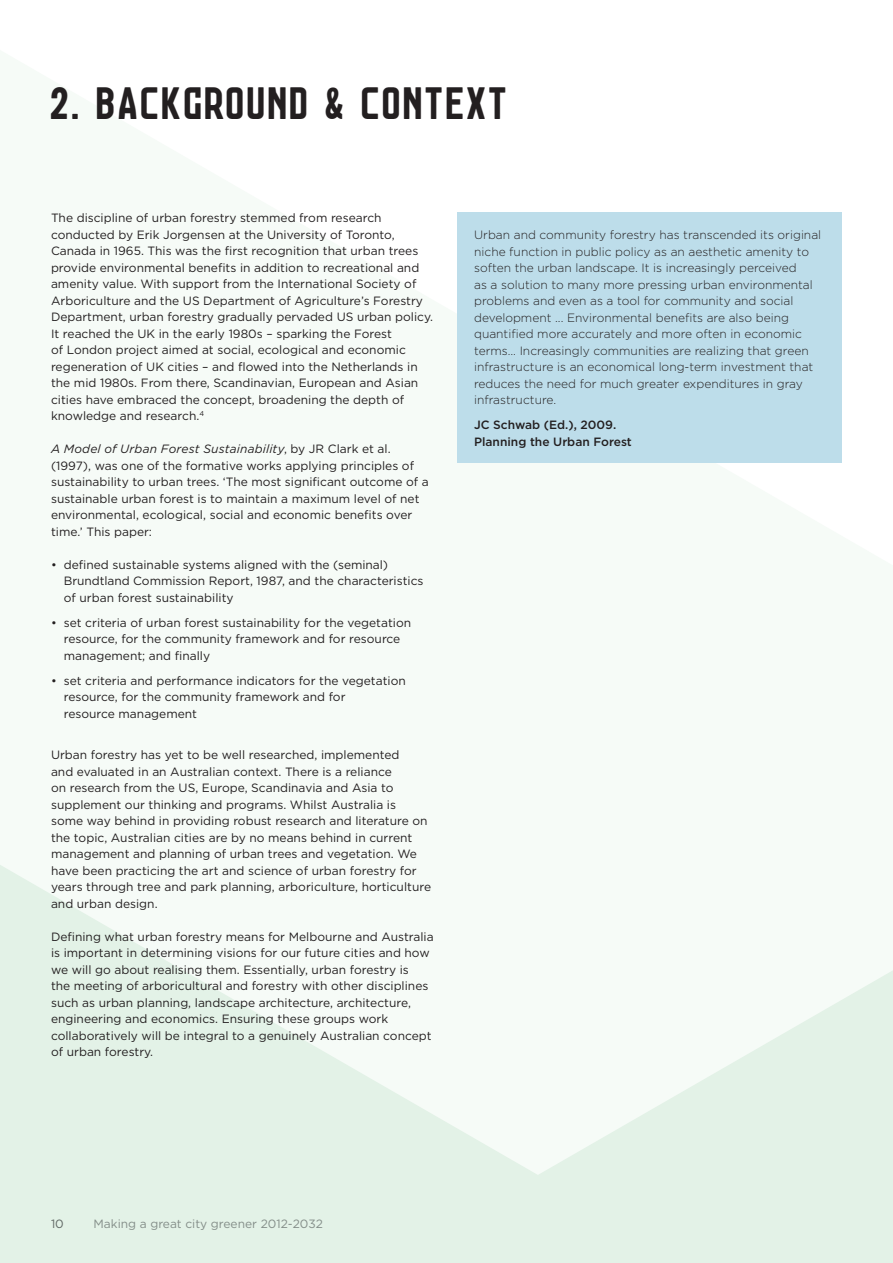
<style>
.page{position:relative;width:893px;height:1263px;background:#fff}
.page>*{position:absolute;margin:0;border:0;box-sizing:border-box;transform-origin:0 0}
.t1{font:48px "Co M";color:#231f20}
.t2{font:12px/16.5px "Gotham";color:#231f20}
.t3{font:300 12px/16.5px "Gotham";color:#231f20}
.t4{font:500 12px/16.5px "Gotham";color:#231f20}
.t5{font:12px "Gotham";color:#848e89}
.t6{font:12px "Gotham";color:#606865}
.s1{font-style:italic}
</style>
<div class="page">
<svg style="left:0;top:865px;width:893px;height:398px;fill:#e3f2e7"></svg>
<div style="left:95px;top:1219px;width:227px;height:11px;background:#e3f2e7"></div>
<div style="left:51px;top:1219px;width:12px;height:9px;background:#e3f2e7"></div>
<div style="left:457px;top:212px;width:385px;height:251px;background:#bdddea"></div>
<h1 class="t1" style="left:51px;top:69px;width:461px">2. BACKGROUND &amp; CONTEXT</h1>
<p class="t2" style="left:51px;top:209px;width:383px">The discipline of urban forestry stemmed from research conducted by Erik Jorgensen at the University of Toronto, Canada in 1965. This was the first recognition that urban trees provide environmental benefits in addition to recreational and amenity value. With support from the International Society of Arboriculture and the US Department of Agriculture’s Forestry Department, urban forestry gradually pervaded US urban policy.<br>It reached the UK in the early 1980s – sparking the Forest<br>of London project aimed at social, ecological and economic regeneration of UK cities – and flowed into the Netherlands in the mid 1980s. From there, Scandinavian, European and Asian cities have embraced the concept, broadening the depth of knowledge and research.<sup>4</sup></p>
<p class="t2" style="left:51px;top:440px;width:379px"><span class="s1">A Model of Urban Forest Sustainability</span>, by JR Clark et al. (1997), was one of the formative works applying principles of sustainability to urban trees. ‘The most significant outcome of a sustainable urban forest is to maintain a maximum level of net environmental, ecological, social and economic benefits over time.’ This paper:</p>
<p class="t2" style="left:64px;top:556px;width:361px;text-indent:-13px">• defined sustainable systems aligned with the (seminal)<br>Brundtland Commission Report, 1987, and the characteristics of urban forest sustainability</p>
<p class="t2" style="left:64px;top:614px;width:349px;text-indent:-13px">• set criteria of urban forest sustainability for the vegetation resource, for the community framework and for resource management; and finally</p>
<p class="t2" style="left:64px;top:672px;width:344px;text-indent:-13px">• set criteria and performance indicators for the vegetation resource, for the community framework and for<br>resource management</p>
<p class="t2" style="left:51px;top:746px;width:382px">Urban forestry has yet to be well researched, implemented<br>and evaluated in an Australian context. There is a reliance<br>on research from the US, Europe, Scandinavia and Asia to supplement our thinking and programs. Whilst Australia is some way behind in providing robust research and literature on the topic, Australian cities are by no means behind in current management and planning of urban trees and vegetation. We have been practicing the art and science of urban forestry for years through tree and park planning, arboriculture, horticulture and urban design.</p>
<p class="t2" style="left:51px;top:928px;width:384px">Defining what urban forestry means for Melbourne and Australia is important in determining visions for our future cities and how we will go about realising them. Essentially, urban forestry is<br>the meeting of arboricultural and forestry with other disciplines such as urban planning, landscape architecture, architecture, engineering and economics. Ensuring these groups work collaboratively will be integral to a genuinely Australian concept of urban forestry.</p>
<p class="t3" style="left:474px;top:226px;width:349px">Urban and community forestry has transcended its original niche function in public policy as an aesthetic amenity to soften the urban landscape. It is increasingly perceived<br>as a solution to many more pressing urban environmental problems and even as a tool for community and social development ... Environmental benefits are also being quantified more accurately and more often in economic terms… Increasingly communities are realizing that green infrastructure is an economical long-term investment that reduces the need for much greater expenditures in gray infrastructure.</p>
<p class="t4" style="left:474px;top:416px;width:159px">JC Schwab (Ed.), 2009.<br>Planning the Urban Forest</p>
<p class="t6" style="left:51px;top:1216px;width:14px">10</p>
<p class="t5" style="left:94px;top:1216px;width:231px">Making a great city greener 2012-2032</p>
</div>
